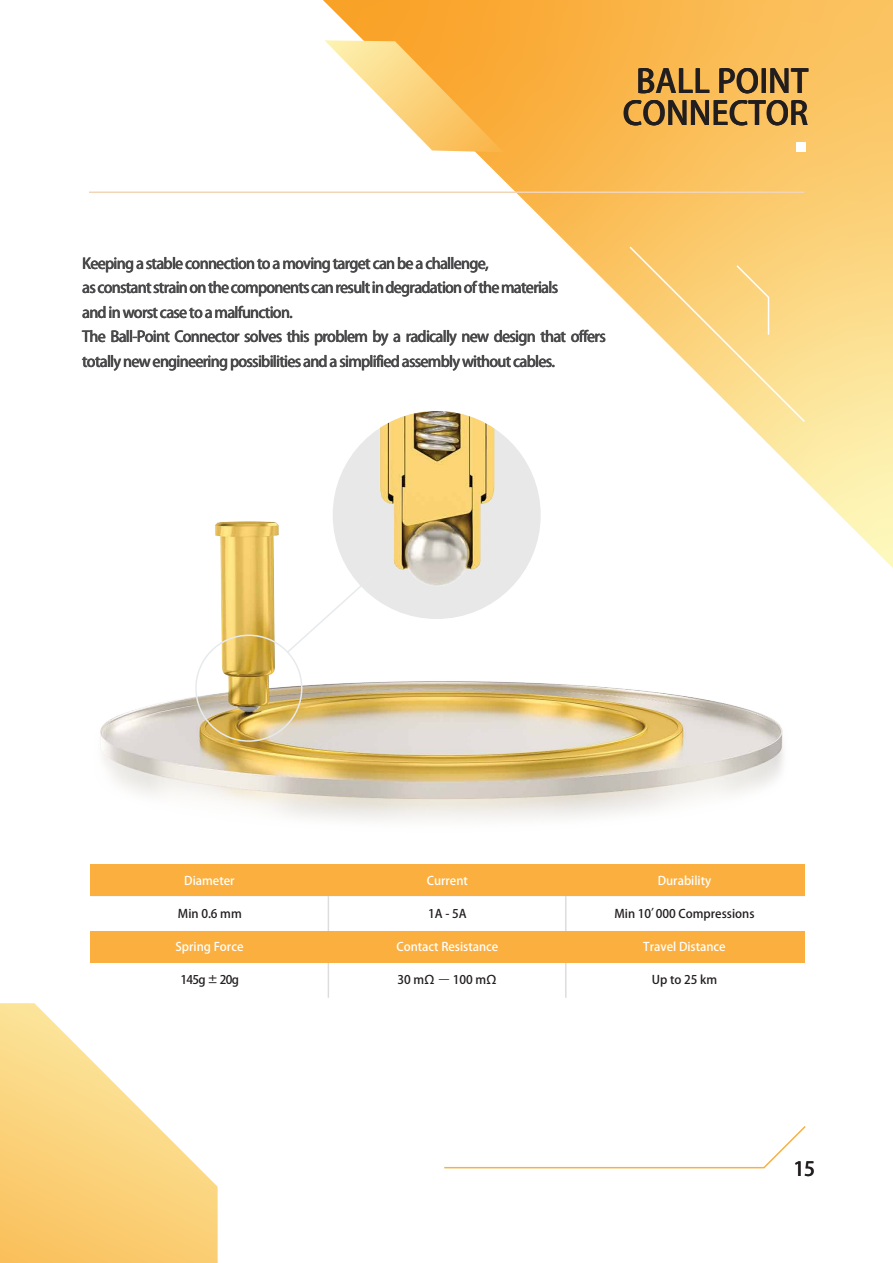
<style>
.page{position:relative;width:893px;height:1263px;background:#fff}
.page>*{position:absolute;margin:0;border:0;box-sizing:border-box;transform-origin:0 0}
.t1{font:700 32.25px/32.2px "Adobe Fan Heiti Std";color:#1a1c20;text-align:center}
.t2{font:700 19.5px "Adobe Fan Heiti Std";color:#221e1f}
.t3{font:700 15px/24.6px "Adobe Fan Heiti Std";letter-spacing:-.05em;color:#4c4c4e}
.t4{font:700 11.85px "Adobe Fan Heiti Std";color:#fff}
.t5{font:700 11.85px "Adobe Fan Heiti Std";color:#221e1f}
</style>
<div class="page">
<svg style="left:444px;top:1126px;width:362px;height:43px"></svg>
<svg style="left:0;top:1003px;width:218px;height:260px"></svg>
<svg style="left:323px;top:0;width:570px;height:568px"></svg>
<hr style="left:89px;top:191px;width:715px;height:2px;background:#f1d5b6">
<svg style="left:628px;top:245px;width:178px;height:171px"></svg>
<svg style="left:324px;top:40px;width:180px;height:112px"></svg>
<div style="left:796px;top:142px;width:9px;height:9px;background:#fff"></div>
<img style="left:100px;top:416px;width:766px;height:469px">
<hr style="left:328px;top:864px;width:1px;height:134px;background:#dbdcdd">
<hr style="left:565px;top:864px;width:1px;height:134px;background:#dbdcdd">
<hr style="left:90px;top:895px;width:714px;height:1px;background:#dbdcdd">
<div style="left:90px;top:864px;width:714px;height:31px;background:#faaf3f"></div>
<div style="left:90px;top:931px;width:714px;height:31px;background:#faaf3f"></div>
<div style="left:195px;top:634px;width:107px;height:108px;border:2px solid #e7eaec;border-radius:50%"></div>
<svg style="left:285px;top:573px;width:90px;height:81px"></svg>
<h1 class="t1" style="left:623px;top:66px;width:187px">BALL POINT<br>CONNECTOR</h1>
<p class="t3" style="left:82px;top:251px;width:525px">Keeping a stable connection to a moving target can be a challenge,<br>as constant strain on the components can result in degradation of the materials<br>and in worst case to a malfunction.<br>The Ball-Point Connector solves this problem by a radically new design that offers totally new engineering possibilities and a simplified assembly without cables.</p>
<p class="t4" style="left:184px;top:874px;width:52px">Diameter</p>
<p class="t4" style="left:427px;top:874px;width:43px">Current</p>
<p class="t4" style="left:658px;top:874px;width:55px">Durability</p>
<p class="t5" style="left:178px;top:906px;width:65px">Min 0.6 mm</p>
<p class="t5" style="left:428px;top:906px;width:40px">1A - 5A</p>
<p class="t5" style="left:615px;top:906px;width:141px">Min 10’000 Compressions</p>
<p class="t4" style="left:175px;top:940px;width:70px">Spring Force</p>
<p class="t4" style="left:396px;top:940px;width:103px">Contact Resistance</p>
<p class="t4" style="left:643px;top:940px;width:84px">Travel Distance</p>
<p class="t5" style="left:180px;top:972px;width:60px">145g ± 20g</p>
<p class="t5" style="left:397px;top:972px;width:102px">30 mΩ – 100 mΩ</p>
<p class="t5" style="left:652px;top:972px;width:67px">Up to 25 km</p>
<h2 class="t2" style="left:793px;top:1157px;width:23px">15</h2>
</div>
